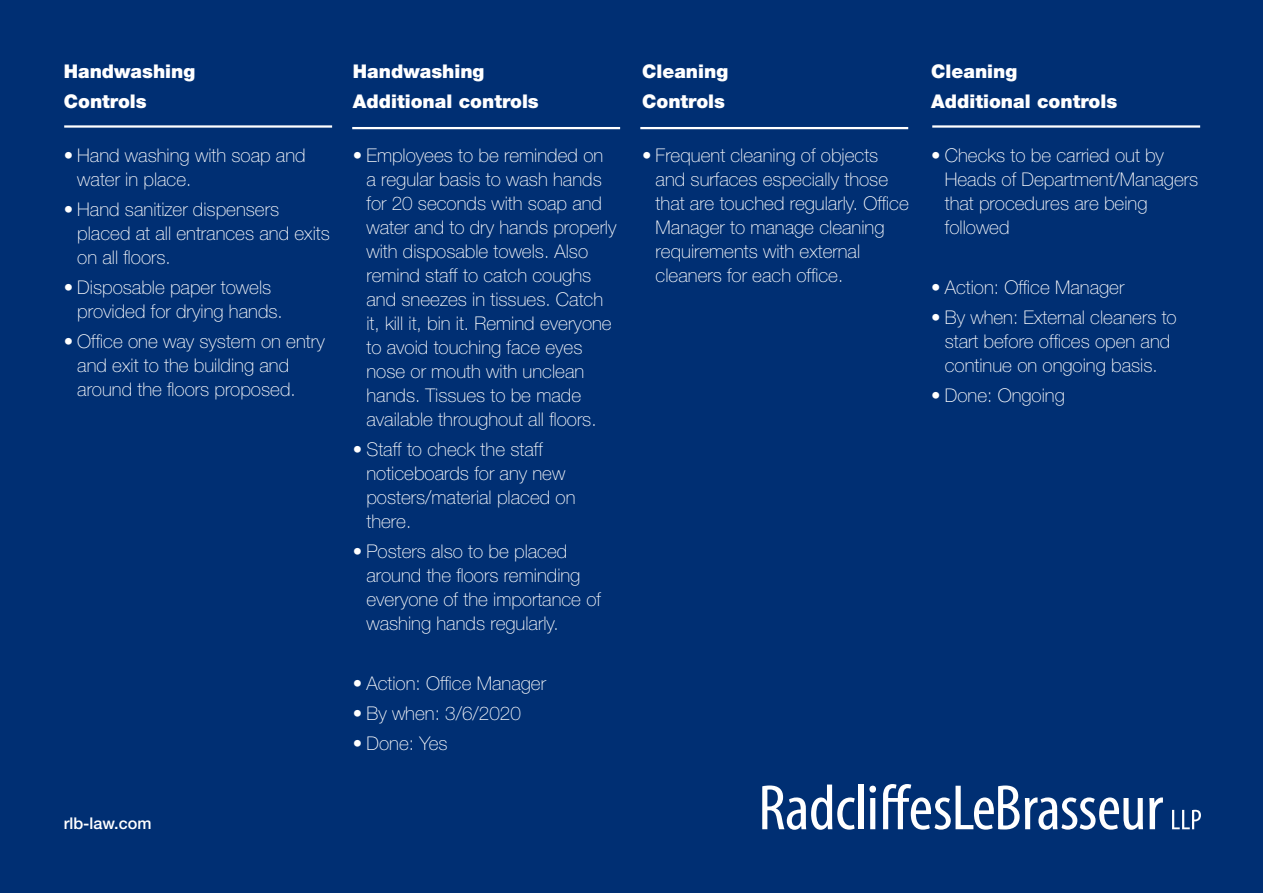
<style>
.page{position:relative;width:1263px;height:893px;background:#002f73}
.page>*{position:absolute;margin:0;border:0;box-sizing:border-box;transform-origin:0 0}
.t1{font:100 18.9px/24px "Helvetica Neue LT Std";color:#fff}
.Introduction_text{font:900 18.9px "Helvetica Neue LT Std";color:#fff}
.Heading_B{font:500 16.2px "Helvetica Neue LT Std";color:#fff}
</style>
<div class="page">
<hr style="left:64px;top:125px;width:268px;height:3px;background:#fff">
<hr style="left:352px;top:127px;width:268px;height:2px;background:#fff">
<hr style="left:640px;top:127px;width:268px;height:2px;background:#fff">
<hr style="left:932px;top:125px;width:268px;height:3px;background:#fff">
<svg style="left:762px;top:784px;width:93px;height:46px"></svg>
<div style="left:858px;top:784px;width:5px;height:45px;background:#fff"></div>
<svg style="left:869px;top:786px;width:7px;height:43px"></svg>
<svg style="left:883px;top:784px;width:260px;height:46px"></svg>
<svg style="left:1149px;top:797px;width:14px;height:32px"></svg>
<svg style="left:1172px;top:810px;width:29px;height:19px"></svg>
<p class="Introduction_text" style="left:64px;top:60px;width:133px">Handwashing</p>
<p class="Introduction_text" style="left:64px;top:90px;width:84px">Controls</p>
<p class="t1" style="left:77px;top:144px;width:230px;text-indent:-14px">• Hand washing with soap and water in place.</p>
<p class="t1" style="left:77px;top:198px;width:254px;text-indent:-14px">• Hand sanitizer dispensers placed at all entrances and exits on all floors.</p>
<p class="t1" style="left:77px;top:276px;width:207px;text-indent:-14px">• Disposable paper towels provided for drying hands.</p>
<p class="t1" style="left:77px;top:330px;width:249px;text-indent:-14px">• Office one way system on entry and exit to the building and around the floors proposed.</p>
<p class="Introduction_text" style="left:353px;top:60px;width:133px">Handwashing</p>
<p class="Introduction_text" style="left:353px;top:90px;width:187px">Additional controls</p>
<p class="t1" style="left:366px;top:144px;width:252px;text-indent:-14px">• Employees to be reminded on a regular basis to wash hands for 20 seconds with soap and water and to dry hands properly with disposable towels. Also remind staff to catch coughs and sneezes in tissues. Catch it, kill it, bin it. Remind everyone to avoid touching face eyes nose or mouth with unclean hands. Tissues to be made available throughout all floors.</p>
<p class="t1" style="left:366px;top:438px;width:211px;text-indent:-14px">• Staff to check the staff noticeboards for any new posters/material placed on there.</p>
<p class="t1" style="left:366px;top:540px;width:236px;text-indent:-14px">• Posters also to be placed around the floors reminding everyone of the importance of washing hands regularly.</p>
<p class="t1" style="left:353px;top:672px;width:195px">• Action: Office Manager</p>
<p class="t1" style="left:353px;top:702px;width:169px">• By when: 3/6/2020</p>
<p class="t1" style="left:353px;top:732px;width:96px">• Done: Yes</p>
<p class="Introduction_text" style="left:642px;top:60px;width:88px">Cleaning</p>
<p class="Introduction_text" style="left:642px;top:90px;width:84px">Controls</p>
<p class="t1" style="left:656px;top:144px;width:255px;text-indent:-14px">• Frequent cleaning of objects and surfaces especially those that are touched regularly. Office<br>Manager to manage cleaning requirements with external cleaners for each office.</p>
<p class="Introduction_text" style="left:931px;top:60px;width:88px">Cleaning</p>
<p class="Introduction_text" style="left:931px;top:90px;width:187px">Additional controls</p>
<p class="t1" style="left:945px;top:144px;width:255px;text-indent:-14px">• Checks to be carried out by<br>Heads of Department/Managers that procedures are being followed</p>
<p class="t1" style="left:931px;top:276px;width:195px">• Action: Office Manager</p>
<p class="t1" style="left:931px;top:306px;width:247px;text-align:center">• By when: External cleaners to start before offices open and continue on ongoing basis.</p>
<p class="t1" style="left:931px;top:384px;width:135px">• Done: Ongoing</p>
<p class="Heading_B" style="left:64px;top:814px;width:89px">rlb-law.com</p>
</div>
